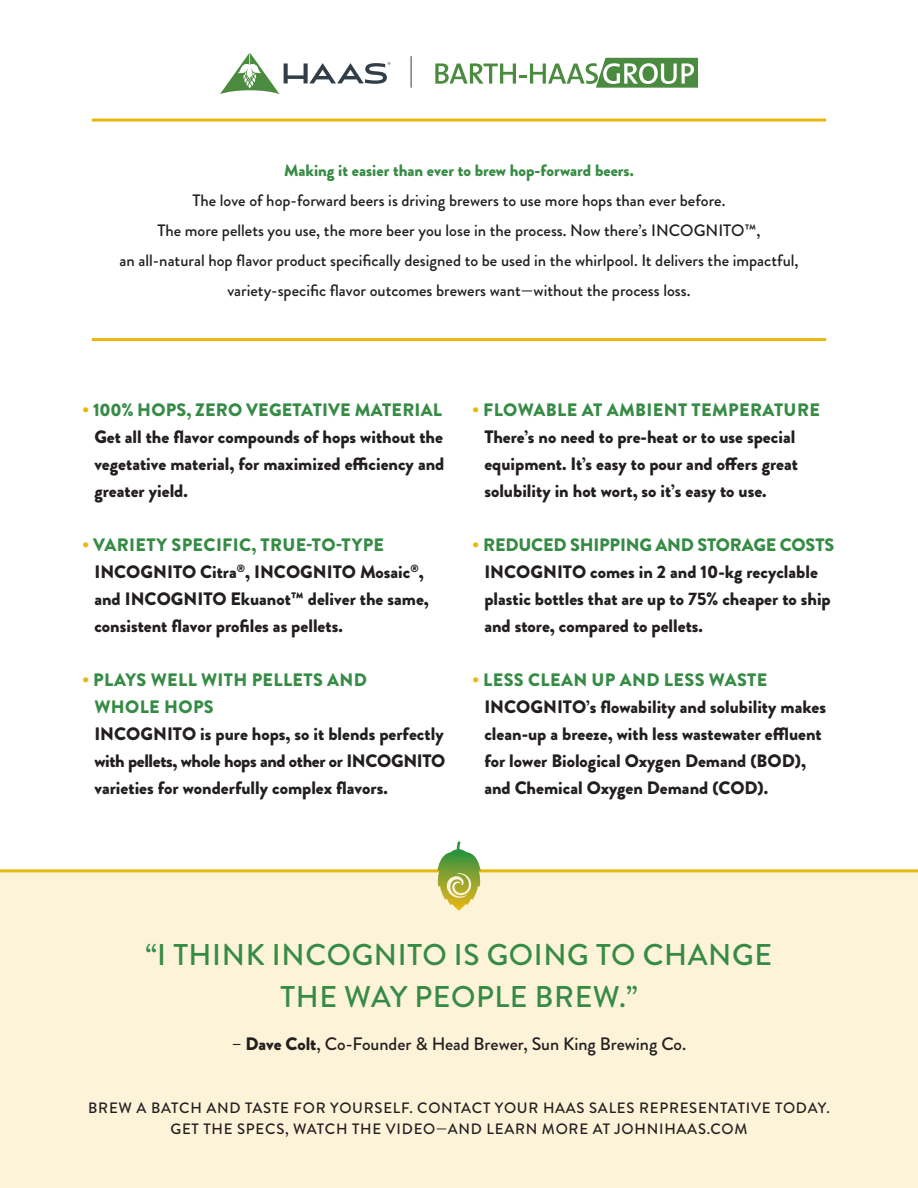
<style>
.page{position:relative;width:918px;height:1188px;background:#fff}
.page>*{position:absolute;margin:0;border:0;box-sizing:border-box;transform-origin:0 0}
.t1{font:500 30px/42px "Brandon Grotesque";letter-spacing:.02em;color:#368b45;text-align:center}
.t2{font:900 18px/27px "Brandon Grotesque";color:#231f20}
.t3{font:500 18px "Brandon Grotesque";color:#231f20}
.t4{font:900 18px/27px "Brandon Grotesque";letter-spacing:.02em;color:#368b45}
.t5{font:500 16.5px/30px "Brandon Grotesque";color:#231f20;text-align:center}
.t6{font:900 16.5px "Brandon Grotesque";color:#368b45}
.t7{font:500 15px/21px "Brandon Grotesque";letter-spacing:.05em;color:#231f20;text-align:center}
.s1{font-size:24px;color:#e8b80e}
.s2{color:#368b45}
.s3{font-weight:900}
</style>
<div class="page">
<div style="left:0;top:869px;width:918px;height:319px;background:#fcf3d9"></div>
<hr style="left:0;top:869px;width:918px;height:3px;background:#e8b80e">
<hr style="left:92px;top:338px;width:734px;height:3px;background:#e8b80e">
<hr style="left:92px;top:119px;width:734px;height:3px;background:#e8b80e">
<hr style="left:411px;top:56px;width:1px;height:32px;background:#313e48">
<svg style="left:435px;top:58px;width:263px;height:30px"></svg>
<svg style="left:220px;top:53px;width:170px;height:41px"></svg>
<svg style="left:437px;top:841px;width:44px;height:69px"></svg>
<p class="t6" style="left:284px;top:158px;width:351px">Making it easier than ever to brew hop-forward beers.</p>
<p class="t5" style="left:119px;top:185px;width:681px">The love of hop-forward beers is driving brewers to use more hops than ever before.<br>The more pellets you use, the more beer you lose in the process. Now there’s INCOGNITO™,<br>an all-natural hop flavor product specifically designed to be used in the whirlpool. It delivers the impactful, variety-specific flavor outcomes brewers want—without the process loss.</p>
<p class="t2" style="left:94px;top:397px;width:352px;text-indent:-12px"><span class="s1">·</span> <span class="s2">100% HOPS, ZERO VEGETATIVE MATERIAL </span>Get all the flavor compounds of hops without the vegetative material, for maximized efficiency and greater yield.</p>
<p class="t2" style="left:94px;top:532px;width:336px;text-indent:-12px"><span class="s1">·</span> <span class="s2">VARIETY SPECIFIC, TRUE-TO-TYPE </span>INCOGNITO Citra<sup>®</sup>, INCOGNITO Mosaic<sup>®</sup>, and INCOGNITO Ekuanot™ deliver the same, consistent flavor profiles as pellets.</p>
<p class="t4" style="left:95px;top:667px;width:274px;text-indent:-12px"><span class="s1">·</span> PLAYS WELL WITH PELLETS AND<br>WHOLE HOPS</p>
<p class="t2" style="left:94px;top:721px;width:353px;text-align:justify">INCOGNITO is pure hops, so it blends perfectly with pellets, whole hops and other or INCOGNITO varieties for wonderfully complex flavors.</p>
<p class="t2" style="left:484px;top:397px;width:337px;text-indent:-12px"><span class="s1">·</span> <span class="s2">FLOWABLE AT AMBIENT TEMPERATURE </span>There’s no need to pre-heat or to use special equipment. It’s easy to pour and offers great solubility in hot wort, so it’s easy to use.</p>
<p class="t2" style="left:484px;top:532px;width:351px;text-indent:-12px"><span class="s1">·</span> <span class="s2">REDUCED SHIPPING AND STORAGE COSTS </span>INCOGNITO comes in 2 and 10-kg recyclable plastic bottles that are up to 75% cheaper to ship and store, compared to pellets.</p>
<p class="t2" style="left:484px;top:667px;width:343px;text-indent:-12px"><span class="s1">·</span> <span class="s2">LESS CLEAN UP AND LESS WASTE </span>INCOGNITO’s flowability and solubility makes clean-up a breeze, with less wastewater effluent for lower Biological Oxygen Demand (BOD), and Chemical Oxygen Demand (COD).</p>
<h1 class="t1" style="left:146px;top:934px;width:628px">“I THINK INCOGNITO IS GOING TO CHANGE<br>THE WAY PEOPLE BREW.”</h1>
<p class="t3" style="left:232px;top:1032px;width:456px">– <span class="s3">Dave Colt</span>, Co-Founder &amp; Head Brewer, Sun King Brewing Co.</p>
<p class="t7" style="left:88px;top:1097px;width:743px">BREW A BATCH AND TASTE FOR YOURSELF. CONTACT YOUR HAAS SALES REPRESENTATIVE TODAY.<br>GET THE SPECS, WATCH THE VIDEO—AND LEARN MORE AT JOHNIHAAS.COM</p>
</div>
